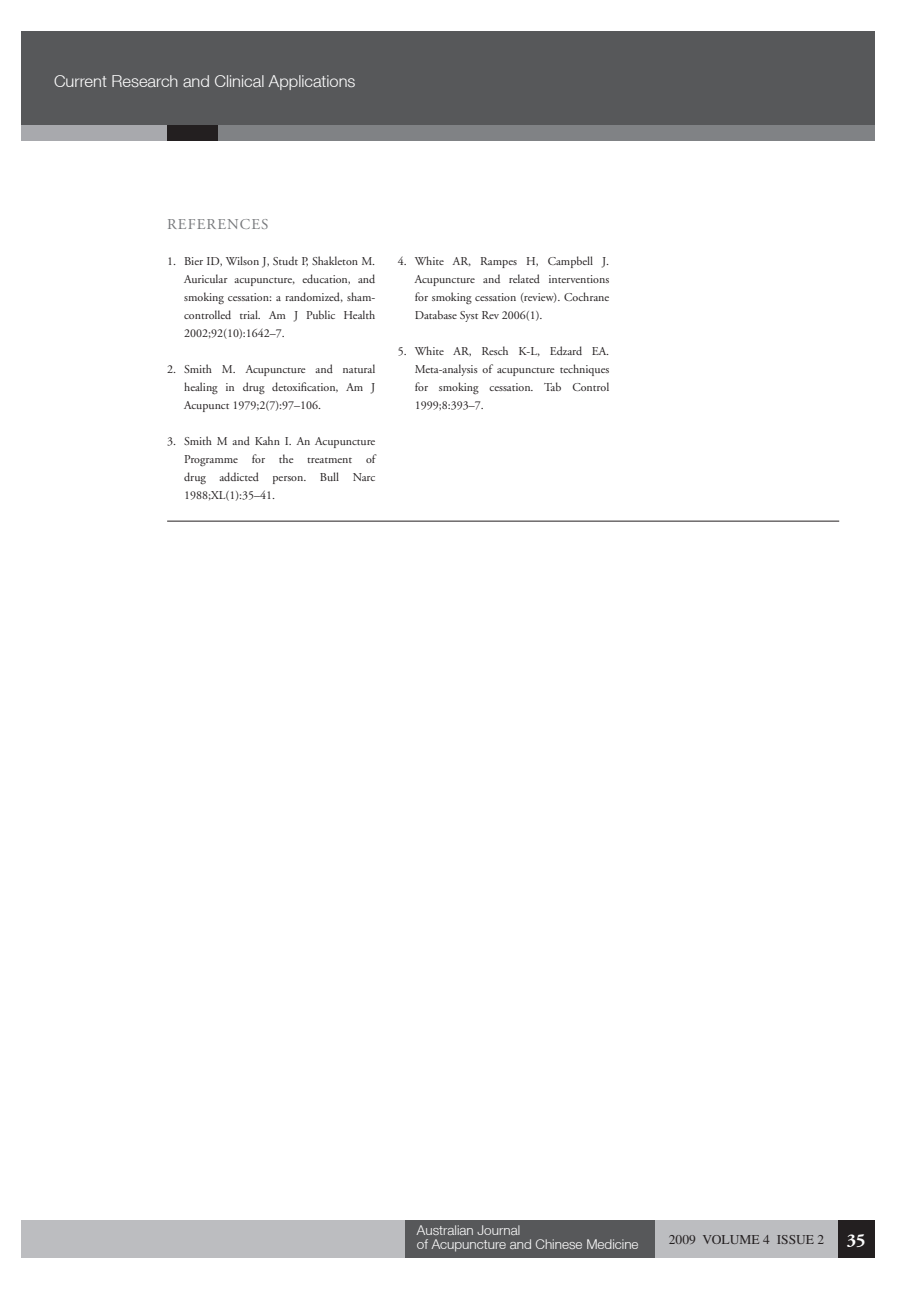
<style>
.page{position:relative;width:906px;height:1289px;background:#fff}
.page>*{position:absolute;margin:0;border:0;box-sizing:border-box;transform-origin:0 0}
.t1{font:700 18px "Adobe Garamond";color:#fff}
.header_-_article_tit{font:300 16.5px "Helvetica Neue";color:#fff}
.article_-_subhead{font:15px "Adobe Garamond";color:#76787b}
.t2{font:300 13.5px/13.5px "Helvetica Neue";color:#fff}
.t3{font:13.5px "Times";color:#231f20}
.references_body{font:12px/18px "Adobe Garamond";color:#231f20;text-align:justify}
</style>
<div class="page">
<div style="left:21px;top:31px;width:853px;height:103px;background:#57585a"></div>
<div style="left:21px;top:1220px;width:853px;height:37px;background:#bcbdc0"></div>
<div style="left:405px;top:1220px;width:250px;height:37px;background:#57585a"></div>
<div style="left:838px;top:1220px;width:36px;height:37px;background:#231f20"></div>
<div style="left:21px;top:125px;width:853px;height:16px;background:#a8a9ad"></div>
<div style="left:167px;top:125px;width:707px;height:16px;background:#231f20"></div>
<div style="left:218px;top:125px;width:656px;height:16px;background:#808285"></div>
<hr style="left:167px;top:521px;width:672px;height:1px;background:#231f20">
<p class="header_-_article_tit" style="left:54px;top:71px;width:303px">Current Research and Clinical Applications</p>
<p class="article_-_subhead" style="left:167px;top:216px;width:22px">Refere</p>
<p class="article_-_subhead" style="left:227px;top:216px;width:23px">nces</p>
<p class="references_body" style="left:184px;top:252px;width:193px;text-indent:-17px">1. Bier ID, Wilson J, Studt P, Shakleton M.<br>Auricular acupuncture, education, and smoking cessation: a randomized, sham&shy;controlled trial. Am J Public Health 2002;92(10):1642–7.</p>
<p class="references_body" style="left:184px;top:360px;width:193px;text-indent:-17px">2. Smith M. Acupuncture and natural healing in drug detoxification, Am J Acupunct 1979;2(7):97–106.</p>
<p class="references_body" style="left:184px;top:432px;width:193px;text-indent:-17px">3. Smith M and Kahn I. An Acupuncture Programme for the treatment of drug addicted person. Bull Narc 1988;XL(1):35–41.</p>
<p class="references_body" style="left:415px;top:252px;width:196px;text-indent:-17px">4. White AR, Rampes H, Campbell J.<br>Acupuncture and related interventions for smoking cessation (review). Cochrane Database Syst Rev 2006(1).</p>
<p class="references_body" style="left:415px;top:342px;width:196px;text-indent:-17px">5. White AR, Resch K-L, Edzard EA.<br>Meta-analysis of acupuncture techniques for smoking cessation. Tab Control 1999;8:393–7.</p>
<p class="t2" style="left:417px;top:1223px;width:223px">Australian Journal<br>of Acupuncture and Chinese Medicine</p>
<h1 class="t1" style="left:846px;top:1229px;width:20px">35</h1>
<p class="t3" style="left:669px;top:1231px;width:157px">2009 VOLUME 4 ISSUE 2</p>
</div>
